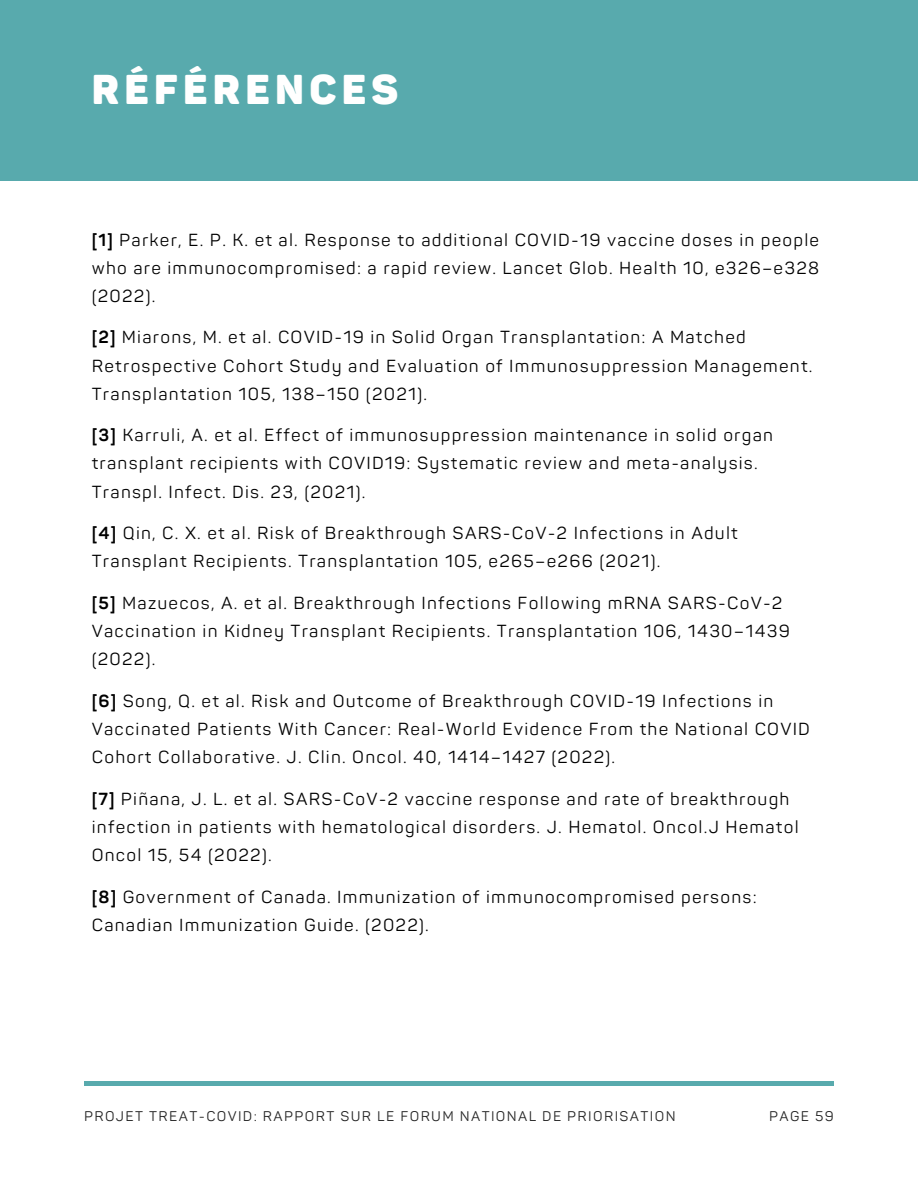
<style>
.page{position:relative;width:918px;height:1188px;background:#fff}
.page>*{position:absolute;margin:0;border:0;box-sizing:border-box;transform-origin:0 0}
.t1{font:900 41.1px "Panton";letter-spacing:.13em;color:#fff}
.t2{font:17.25px/28.2px "Panton";letter-spacing:.07em;color:#000}
.t3{font:13.8px "Panton";letter-spacing:.1em;color:#222}
.s1{font-weight:700}
</style>
<div class="page">
<div style="left:84px;top:1081px;width:749px;height:5px;background:#58aaad"></div>
<div style="left:0;top:0;width:918px;height:180px;background:#58aaad"></div>
<h1 class="t1" style="left:92px;top:65px;width:308px">RÉFÉRENCES</h1>
<p class="t2" style="left:92px;top:226px;width:729px;text-align:justify"><span class="s1">[1]</span> Parker, E. P. K. et al. Response to additional COVID-19 vaccine doses in people who are immunocompromised: a rapid review. Lancet Glob. Health 10, e326–e328 (2022).</p>
<p class="t2" style="left:92px;top:324px;width:722px"><span class="s1">[2]</span> Miarons, M. et al. COVID-19 in Solid Organ Transplantation: A Matched<br>Retrospective Cohort Study and Evaluation of Immunosuppression Management.<br>Transplantation 105, 138–150 (2021).</p>
<p class="t2" style="left:92px;top:422px;width:683px"><span class="s1">[3]</span> Karruli, A. et al. Effect of immunosuppression maintenance in solid organ transplant recipients with COVID19: Systematic review and meta-analysis.<br>Transpl. Infect. Dis. 23, (2021).</p>
<p class="t2" style="left:92px;top:520px;width:648px"><span class="s1">[4]</span> Qin, C. X. et al. Risk of Breakthrough SARS-CoV-2 Infections in Adult<br>Transplant Recipients. Transplantation 105, e265–e266 (2021).</p>
<p class="t2" style="left:92px;top:589px;width:700px"><span class="s1">[5]</span> Mazuecos, A. et al. Breakthrough Infections Following mRNA SARS-CoV-2<br>Vaccination in Kidney Transplant Recipients. Transplantation 106, 1430–1439 (2022).</p>
<p class="t2" style="left:92px;top:687px;width:720px"><span class="s1">[6]</span> Song, Q. et al. Risk and Outcome of Breakthrough COVID-19 Infections in<br>Vaccinated Patients With Cancer: Real-World Evidence From the National COVID<br>Cohort Collaborative. J. Clin. Oncol. 40, 1414–1427 (2022).</p>
<p class="t2" style="left:92px;top:785px;width:708px"><span class="s1">[7]</span> Piñana, J. L. et al. SARS-CoV-2 vaccine response and rate of breakthrough infection in patients with hematological disorders. J. Hematol. Oncol.J Hematol<br>Oncol 15, 54 (2022).</p>
<h2 class="t2" style="left:92px;top:883px;width:667px"><span class="s1">[8]</span> Government of Canada. Immunization of immunocompromised persons:<br>Canadian Immunization Guide. (2022).</h2>
<p class="t3" style="left:84px;top:1108px;width:593px">PROJET TREAT-COVID: RAPPORT SUR LE FORUM NATIONAL DE PRIORISATION</p>
<p class="t3" style="left:769px;top:1108px;width:66px">PAGE 59</p>
</div>
